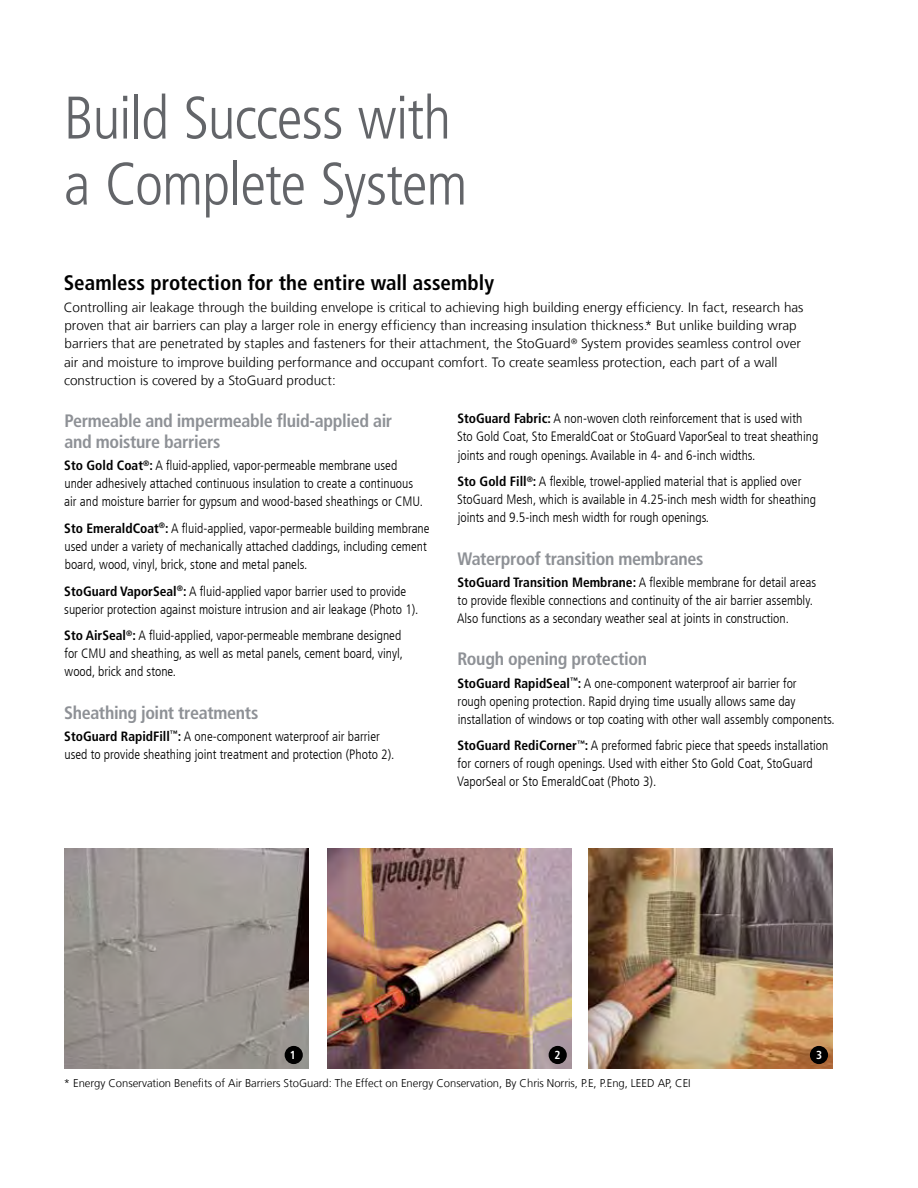
<style>
.page{position:relative;width:918px;height:1188px;background:#fff}
.page>*{position:absolute;margin:0;border:0;box-sizing:border-box;transform-origin:0 0}
.t1{font:300 condensed 60px/66px "Sto Frutiger";letter-spacing:-.015em;color:#636569}
.t2{font:700 condensed 21px "Sto Frutiger";color:#000}
.t3{font:700 condensed 18px/21px "Sto Frutiger";letter-spacing:-.02em;color:#8e9196}
.t4{font:300 condensed 13.5px/18.1px "Sto Frutiger";color:#000}
.t5{font:300 13.5px/18px "Sto Frutiger";color:#000}
.t6{font:700 condensed 11.55px "Sto Frutiger";color:#fff}
.t7{font:300 11.25px "Sto Frutiger";letter-spacing:-.005em;color:#000}
.s1{font-weight:700}
</style>
<div class="page">
<img style="left:64px;top:849px;width:245px;height:220px">
<img style="left:588px;top:849px;width:245px;height:220px">
<img style="left:327px;top:849px;width:245px;height:220px">
<div style="left:285px;top:1046px;width:18px;height:18px;background:#000;border-radius:50%"></div>
<div style="left:549px;top:1046px;width:18px;height:18px;background:#000;border-radius:50%"></div>
<div style="left:810px;top:1046px;width:18px;height:18px;background:#000;border-radius:50%"></div>
<h1 class="t1" style="left:64px;top:85px;width:405px">Build Success with a Complete System</h1>
<h2 class="t2" style="left:64px;top:270px;width:432px">Seamless protection for the entire wall assembly</h2>
<p class="t5" style="left:64px;top:299px;width:741px">Controlling air leakage through the building envelope is critical to achieving high building energy efficiency. In fact, research has proven that air barriers can play a larger role in energy efficiency than increasing insulation thickness.* But unlike building wrap barriers that are penetrated by staples and fasteners for their attachment, the StoGuard<sup>®</sup> System provides seamless control over air and moisture to improve building performance and occupant comfort. To create seamless protection, each part of a wall construction is covered by a StoGuard product:</p>
<h3 class="t3" style="left:64px;top:410px;width:329px">Permeable and impermeable fluid-applied air and moisture barriers</h3>
<p class="t4" style="left:64px;top:457px;width:360px"><span class="s1">Sto Gold Coat</span><sup>®</sup><span class="s1">:</span> A fluid-applied, vapor-permeable membrane used under adhesively attached continuous insulation to create a continuous air and moisture barrier for gypsum and wood-based sheathings or CMU.</p>
<p class="t4" style="left:64px;top:519px;width:367px"><span class="s1">Sto EmeraldCoat</span><sup>®</sup><span class="s1">:</span> A fluid-applied, vapor-permeable building membrane used under a variety of mechanically attached claddings, including cement board, wood, vinyl, brick, stone and metal panels.</p>
<p class="t4" style="left:64px;top:582px;width:356px"><span class="s1">StoGuard VaporSeal</span><sup>®</sup><span class="s1">:</span> A fluid-applied vapor barrier used to provide superior protection against moisture intrusion and air leakage (Photo 1).</p>
<p class="t4" style="left:64px;top:627px;width:340px"><span class="s1">Sto AirSeal</span><sup>®</sup><span class="s1">:</span> A fluid-applied, vapor-permeable membrane designed for CMU and sheathing, as well as metal panels, cement board, vinyl, wood, brick and stone.</p>
<h3 class="t3" style="left:64px;top:702px;width:196px">Sheathing joint treatments</h3>
<p class="t4" style="left:64px;top:727px;width:332px"><span class="s1">StoGuard RapidFill</span><sup>™</sup><span class="s1">:</span> A one-component waterproof air barrier used to provide sheathing joint treatment and protection (Photo 2).</p>
<p class="t4" style="left:457px;top:410px;width:363px"><span class="s1">StoGuard Fabric:</span> A non-woven cloth reinforcement that is used with<br>Sto Gold Coat, Sto EmeraldCoat or StoGuard VaporSeal to treat sheathing joints and rough openings. Available in 4- and 6-inch widths.</p>
<p class="t4" style="left:457px;top:473px;width:360px"><span class="s1">Sto Gold Fill</span><sup>®</sup><span class="s1">:</span> A flexible, trowel-applied material that is applied over<br>StoGuard Mesh, which is available in 4.25-inch mesh width for sheathing joints and 9.5-inch mesh width for rough openings.</p>
<h3 class="t3" style="left:457px;top:548px;width:248px">Waterproof transition membranes</h3>
<p class="t4" style="left:457px;top:573px;width:361px"><span class="s1">StoGuard Transition Membrane:</span> A flexible membrane for detail areas to provide flexible connections and continuity of the air barrier assembly.<br>Also functions as a secondary weather seal at joints in construction.</p>
<h3 class="t3" style="left:457px;top:649px;width:191px">Rough opening protection</h3>
<p class="t4" style="left:457px;top:674px;width:379px"><span class="s1">StoGuard RapidSeal</span><sup>™</sup><span class="s1">:</span> A one-component waterproof air barrier for<br>rough opening protection. Rapid drying time usually allows same day installation of windows or top coating with other wall assembly components.</p>
<p class="t4" style="left:457px;top:737px;width:373px"><span class="s1">StoGuard RediCorner</span><sup>™</sup><span class="s1">:</span> A preformed fabric piece that speeds installation for corners of rough openings. Used with either Sto Gold Coat, StoGuard<br>VaporSeal or Sto EmeraldCoat (Photo 3).</p>
<p class="t6" style="left:290px;top:1048px;width:8px">1</p>
<p class="t6" style="left:554px;top:1048px;width:8px">2</p>
<p class="t6" style="left:816px;top:1048px;width:8px">3</p>
<p class="t7" style="left:64px;top:1077px;width:629px">* Energy Conservation Benefits of Air Barriers StoGuard: The Effect on Energy Conservation, By Chris Norris, P.E, P.Eng, LEED AP, CEI</p>
</div>
